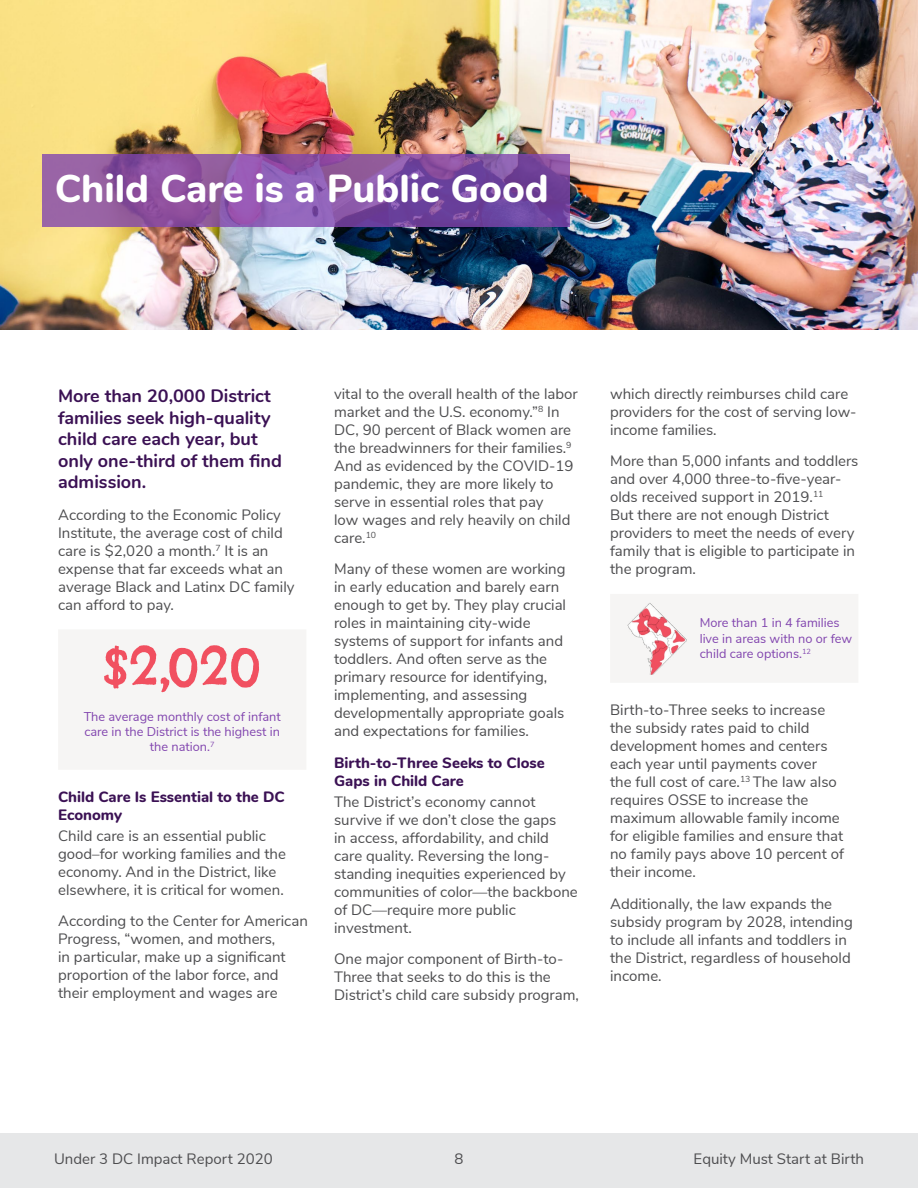
<style>
.page{position:relative;width:918px;height:1188px;background:#fff}
.page>*{position:absolute;margin:0;border:0;box-sizing:border-box;transform-origin:0 0}
.t1{font:52.5px "Chelsea Market";color:#f15060}
.t2{font:800 39px "Nunito";color:#fff}
.t3{font:700 18px/21.6px "Nunito";color:#3b1154}
.t4{font:15px/18px "Nunito Sans";color:#4d4d4f}
.t5{font:800 15px/18px "Nunito";color:#3b1154}
.t6{font:12.75px/15.3px "Nunito Sans";color:#8246af;text-align:center}
</style>
<div class="page">
<div style="left:0;top:1133px;width:918px;height:55px;background:#e6e7e8"></div>
<img style="left:0;top:1px;width:918px;height:328px">
<svg style="left:42px;top:154px;width:527px;height:72px;background:#8552a3"></svg>
<div style="left:59px;top:630px;width:247px;height:139px;background:#f6f5f4"></div>
<div style="left:611px;top:594px;width:247px;height:88px;background:#f6f5f4"></div>
<img style="left:621px;top:603px;width:68px;height:72px">
<h2 class="t2" style="left:55px;top:159px;width:496px">Child Care is a Public Good</h2>
<p class="t3" style="left:58px;top:384px;width:225px">More than 20,000 District families seek high-quality child care each year, but only one-third of them find admission.</p>
<p class="t4" style="left:58px;top:505px;width:238px">According to the Economic Policy<br>Institute, the average cost of child care is $2,020 a month.<sup>7</sup> It is an expense that far exceeds what an average Black and Latinx DC family can afford to pay.</p>
<h1 class="t1" style="left:104px;top:633px;width:159px">$2,020</h1>
<p class="t6" style="left:84px;top:708px;width:199px">The average monthly cost of infant care in the District is the highest in the nation.<sup>7</sup></p>
<p class="t5" style="left:58px;top:787px;width:228px">Child Care Is Essential to the DC<br>Economy</p>
<p class="t4" style="left:58px;top:826px;width:229px">Child care is an essential public good–for working families and the economy. And in the District, like elsewhere, it is critical for women.</p>
<p class="t4" style="left:58px;top:911px;width:251px">According to the Center for American Progress, “women, and mothers,<br>in particular, make up a significant proportion of the labor force, and their employment and wages are</p>
<p class="t4" style="left:334px;top:384px;width:245px">vital to the overall health of the labor market and the U.S. economy.”<sup>8</sup> In<br>DC, 90 percent of Black women are the breadwinners for their families.<sup>9<br></sup>And as evidenced by the COVID-19 pandemic, they are more likely to serve in essential roles that pay<br>low wages and rely heavily on child care.<sup>10</sup></p>
<p class="t4" style="left:334px;top:559px;width:233px">Many of these women are working in early education and barely earn enough to get by. They play crucial roles in maintaining city-wide systems of support for infants and toddlers. And often serve as the primary resource for identifying, implementing, and assessing developmentally appropriate goals and expectations for families.</p>
<p class="t5" style="left:334px;top:753px;width:212px">Birth-to-Three Seeks to Close<br>Gaps in Child Care</p>
<p class="t4" style="left:334px;top:792px;width:245px">The District’s economy cannot survive if we don’t close the gaps<br>in access, affordability, and child care quality. Reversing the long&shy;standing inequities experienced by communities of color—the backbone of DC—require more public investment.</p>
<p class="t4" style="left:334px;top:949px;width:246px">One major component of Birth-to-<br>Three that seeks to do this is the<br>District’s child care subsidy program,</p>
<p class="t4" style="left:610px;top:384px;width:248px">which directly reimburses child care providers for the cost of serving low&shy;income families.</p>
<p class="t4" style="left:610px;top:451px;width:250px">More than 5,000 infants and toddlers and over 4,000 three-to-five-year&shy;olds received support in 2019.<sup>11<br></sup>But there are not enough District providers to meet the needs of every family that is eligible to participate in the program.</p>
<p class="t6" style="left:700px;top:614px;width:154px;text-align:left">More than 1 in 4 families live in areas with no or few child care options.<sup>12</sup></p>
<p class="t4" style="left:610px;top:700px;width:235px">Birth-to-Three seeks to increase the subsidy rates paid to child development homes and centers each year until payments cover<br>the full cost of care.<sup>13</sup> The law also requires OSSE to increase the maximum allowable family income for eligible families and ensure that no family pays above 10 percent of their income.</p>
<p class="t4" style="left:610px;top:893px;width:244px">Additionally, the law expands the subsidy program by 2028, intending to include all infants and toddlers in the District, regardless of household income.</p>
<p class="t4" style="left:54px;top:1149px;width:220px">Under 3 DC Impact Report 2020</p>
<p class="t4" style="left:455px;top:1149px;width:10px">8</p>
<p class="t4" style="left:694px;top:1149px;width:172px">Equity Must Start at Birth</p>
</div>
